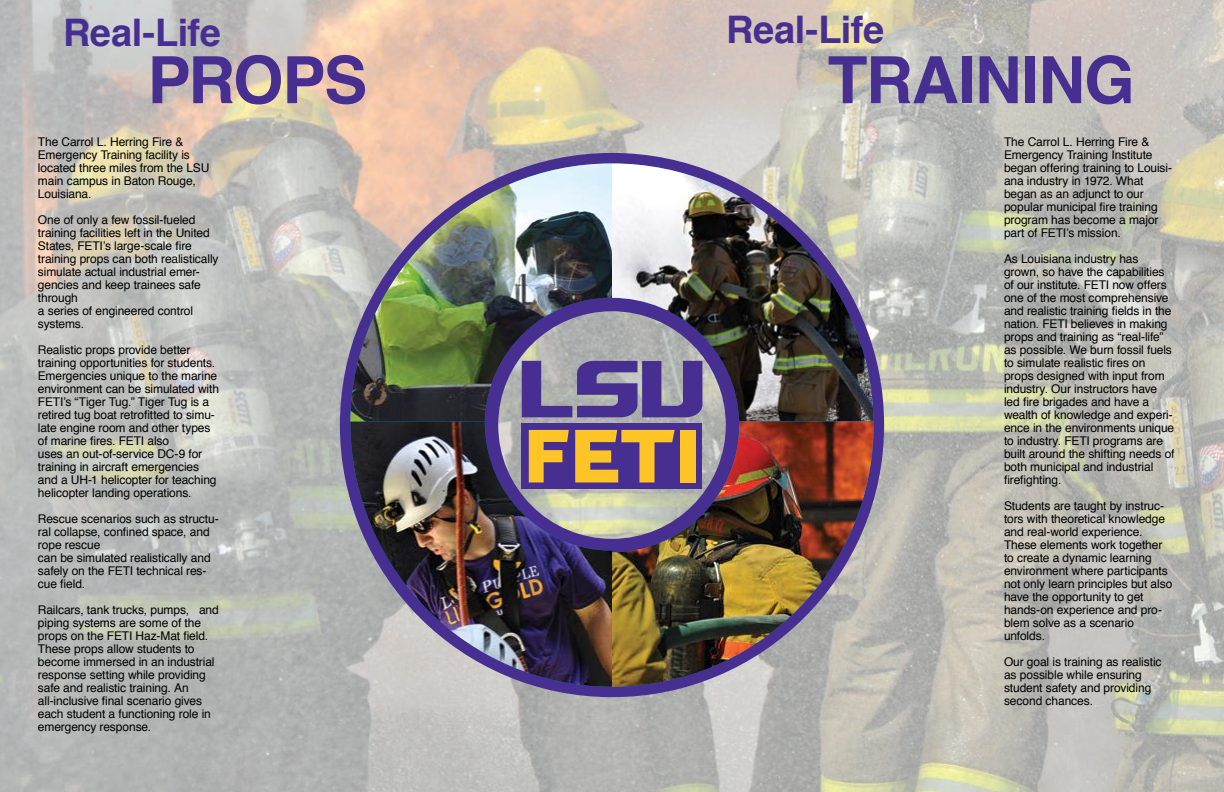
<style>
.page{position:relative;width:1224px;height:792px;background:#fff}
.page>*{position:absolute;margin:0;border:0;box-sizing:border-box;transform-origin:0 0}
.t1{font:700 65.1px "Helvetica";letter-spacing:-.02em;color:#472f92}
.t2{font:700 38px "Helvetica";letter-spacing:-.015em;color:#472f92}
.t3{font:12px/13px "Helvetica";letter-spacing:-.01em;color:#000}
</style>
<div class="page">
<img style="left:0;top:0;width:1224px;height:792px">
<svg style="left:340px;top:153px;width:544px;height:544px;background:#aca5b3"></svg>
<img style="left:350px;top:421px;width:262px;height:266px">
<img style="left:350px;top:163px;width:262px;height:258px">
<img style="left:612px;top:163px;width:262px;height:258px">
<img style="left:612px;top:421px;width:262px;height:266px">
<div style="left:522px;top:424px;width:180px;height:65px;background:#472f92"></div>
<svg style="left:522px;top:361px;width:180px;height:56px;background:#70629d"></svg>
<svg style="left:529px;top:430px;width:40px;height:52px"></svg>
<svg style="left:575px;top:430px;width:100px;height:52px"></svg>
<div style="left:680px;top:430px;width:15px;height:52px;background:#ffc425"></div>
<h2 class="t2" style="left:63px;top:2px;width:159px">Real-Life</h2>
<h2 class="t2" style="left:726px;top:-1px;width:159px">Real-Life</h2>
<h1 class="t1" style="left:147px;top:28px;width:221px">PROPS</h1>
<h1 class="t1" style="left:828px;top:28px;width:309px">TRAINING</h1>
<p class="t3" style="left:38px;top:135px;width:173px">The Carrol L. Herring Fire &amp;<br>Emergency Training facility is located three miles from the LSU main campus in Baton Rouge,<br>Louisiana.</p>
<p class="t3" style="left:38px;top:213px;width:182px">One of only a few fossil-fueled training facilities left in the United<br>States, FETI’s large-scale fire training props can both realistically simulate actual industrial emer&shy;gencies and keep trainees safe through<br>a series of engineered control systems.</p>
<p class="t3" style="left:38px;top:343px;width:183px">Realistic props provide better training opportunities for students.<br>Emergencies unique to the marine environment can be simulated with FETI’s “Tiger Tug.” Tiger Tug is a retired tug boat retrofitted to simu&shy;late engine room and other types of marine fires. FETI also<br>uses an out-of-service DC-9 for training in aircraft emergencies and a UH-1 helicopter for teaching helicopter landing operations.</p>
<p class="t3" style="left:38px;top:512px;width:182px">Rescue scenarios such as structu&shy;ral collapse, confined space, and rope rescue<br>can be simulated realistically and safely on the FETI technical res&shy;cue field.</p>
<p class="t3" style="left:38px;top:603px;width:182px">Railcars, tank trucks, pumps, and piping systems are some of the props on the FETI Haz-Mat field.<br>These props allow students to become immersed in an industrial response setting while providing safe and realistic training. An all-inclusive final scenario gives each student a functioning role in emergency response.</p>
<p class="t3" style="left:1004px;top:135px;width:170px">The Carrol L. Herring Fire &amp;<br>Emergency Training Institute began offering training to Louisi&shy;ana industry in 1972. What began as an adjunct to our popular municipal fire training program has become a major part of FETI’s mission.</p>
<p class="t3" style="left:1004px;top:252px;width:172px">As Louisiana industry has grown, so have the capabilities of our institute. FETI now offers one of the most comprehensive and realistic training fields in the nation. FETI believes in making props and training as “real-life” as possible. We burn fossil fuels to simulate realistic fires on props designed with input from industry. Our instructors have led fire brigades and have a wealth of knowledge and experi&shy;ence in the environments unique to industry. FETI programs are built around the shifting needs of both municipal and industrial firefighting.</p>
<p class="t3" style="left:1004px;top:499px;width:170px">Students are taught by instruc&shy;tors with theoretical knowledge and real-world experience.<br>These elements work together to create a dynamic learning environment where participants not only learn principles but also have the opportunity to get hands-on experience and pro&shy;blem solve as a scenario unfolds.</p>
<p class="t3" style="left:1004px;top:655px;width:159px">Our goal is training as realistic as possible while ensuring student safety and providing second chances.</p>
</div>
